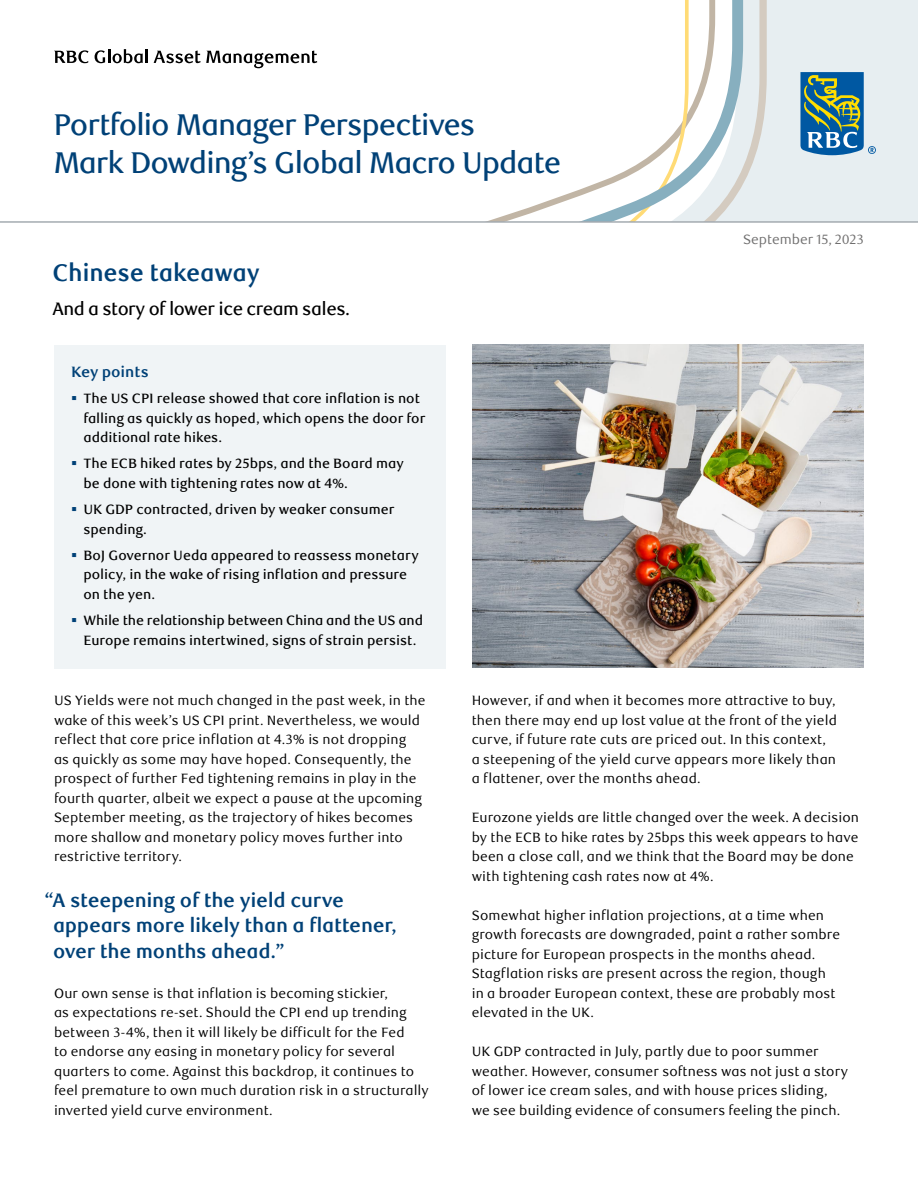
<style>
.page{position:relative;width:918px;height:1188px;background:#fff}
.page>*{position:absolute;margin:0;border:0;box-sizing:border-box;transform-origin:0 0}
.t1{font:500 30px/37.5px "RBC Display";letter-spacing:-.02em;color:#004177}
.t2{font:700 24px "RBC Text";letter-spacing:-.01em;color:#004177}
.Factsheet__Call-out{font:700 19.5px/25.5px "RBC Text";letter-spacing:-.015em;color:#004177}
.t3{font:500 18px "RBC Text";letter-spacing:-.03em;color:#000}
.Subhead{font:700 15px "RBC Text";letter-spacing:-.01em;color:#004177}
.Body{font:13.5px/19.5px "RBC Text";letter-spacing:.01em;color:#000}
.t4{font:500 13.5px/19.5px "RBC Text";color:#000}
.t5{font:13.5px "RBC Text";color:#706f6f}
.s1{color:#004177}
</style>
<div class="page">
<img style="left:472px;top:345px;width:392px;height:322px">
<div style="left:54px;top:345px;width:392px;height:323px;background:#f0f4f6"></div>
<div style="left:0;top:0;width:918px;height:221px;background:#e7eef1"></div>
<svg style="left:743px;top:0;width:24px;height:184px"></svg>
<div style="left:0;top:0;width:743px;height:221px;background:#fff"></div>
<svg style="left:800px;top:72px;width:76px;height:83px"></svg>
<hr style="left:0;top:221px;width:918px;height:2px;background:#a4abb1">
<svg style="left:54px;top:50px;width:34px;height:13px"></svg>
<svg style="left:95px;top:49px;width:48px;height:14px"></svg>
<hr style="left:145px;top:49px;width:3px;height:14px;background:#000">
<svg style="left:154px;top:51px;width:163px;height:17px;background:#b8b8b8"></svg>
<h1 class="t1" style="left:54px;top:107px;width:509px">Portfolio Manager Perspectives<br>Mark Dowding’s Global Macro Update</h1>
<p class="t2" style="left:52px;top:258px;width:209px">Chinese takeaway</p>
<p class="t3" style="left:52px;top:299px;width:299px">And a story of lower ice cream sales.</p>
<p class="Subhead" style="left:71px;top:363px;width:79px">Key points</p>
<p class="t4" style="left:83px;top:389px;width:343px;text-indent:-12px"><span class="s1">▪</span> The US CPI release showed that core inflation is not falling as quickly as hoped, which opens the door for additional rate hikes.</p>
<p class="t4" style="left:83px;top:454px;width:322px;text-indent:-12px"><span class="s1">▪</span> The ECB hiked rates by 25bps, and the Board may be done with tightening rates now at 4%.</p>
<p class="t4" style="left:83px;top:500px;width:313px;text-indent:-12px"><span class="s1">▪</span> UK GDP contracted, driven by weaker consumer spending.</p>
<p class="t4" style="left:83px;top:546px;width:337px;text-indent:-12px"><span class="s1">▪</span> BoJ Governor Ueda appeared to reassess monetary policy, in the wake of rising inflation and pressure on the yen.</p>
<p class="t4" style="left:71px;top:611px;width:354px;text-align:center"><span class="s1">▪</span> While the relationship between China and the US and<br>Europe remains intertwined, signs of strain persist.</p>
<p class="t5" style="left:743px;top:232px;width:122px">September 15, 2023</p>
<p class="Body" style="left:54px;top:691px;width:373px">US Yields were not much changed in the past week, in the wake of this week’s US CPI print. Nevertheless, we would reflect that core price inflation at 4.3% is not dropping<br>as quickly as some may have hoped. Consequently, the prospect of further Fed tightening remains in play in the fourth quarter, albeit we expect a pause at the upcoming September meeting, as the trajectory of hikes becomes more shallow and monetary policy moves further into restrictive territory.</p>
<p class="Factsheet__Call-out" style="left:53px;top:888px;width:345px;text-indent:-9px">“A steepening of the yield curve appears more likely than a flattener, over the months ahead.”</p>
<p class="Body" style="left:54px;top:984px;width:376px">Our own sense is that inflation is becoming stickier,<br>as expectations re-set. Should the CPI end up trending between 3-4%, then it will likely be difficult for the Fed<br>to endorse any easing in monetary policy for several quarters to come. Against this backdrop, it continues to feel premature to own much duration risk in a structurally inverted yield curve environment.</p>
<p class="Body" style="left:472px;top:691px;width:367px">However, if and when it becomes more attractive to buy, then there may end up lost value at the front of the yield curve, if future rate cuts are priced out. In this context, a steepening of the yield curve appears more likely than a flattener, over the months ahead.</p>
<p class="Body" style="left:472px;top:808px;width:389px">Eurozone yields are little changed over the week. A decision by the ECB to hike rates by 25bps this week appears to have been a close call, and we think that the Board may be done with tightening cash rates now at 4%.</p>
<p class="Body" style="left:472px;top:906px;width:370px">Somewhat higher inflation projections, at a time when growth forecasts are downgraded, paint a rather sombre picture for European prospects in the months ahead.<br>Stagflation risks are present across the region, though in a broader European context, these are probably most elevated in the UK.</p>
<p class="Body" style="left:472px;top:1042px;width:378px">UK GDP contracted in July, partly due to poor summer weather. However, consumer softness was not just a story of lower ice cream sales, and with house prices sliding, we see building evidence of consumers feeling the pinch.</p>
</div>
